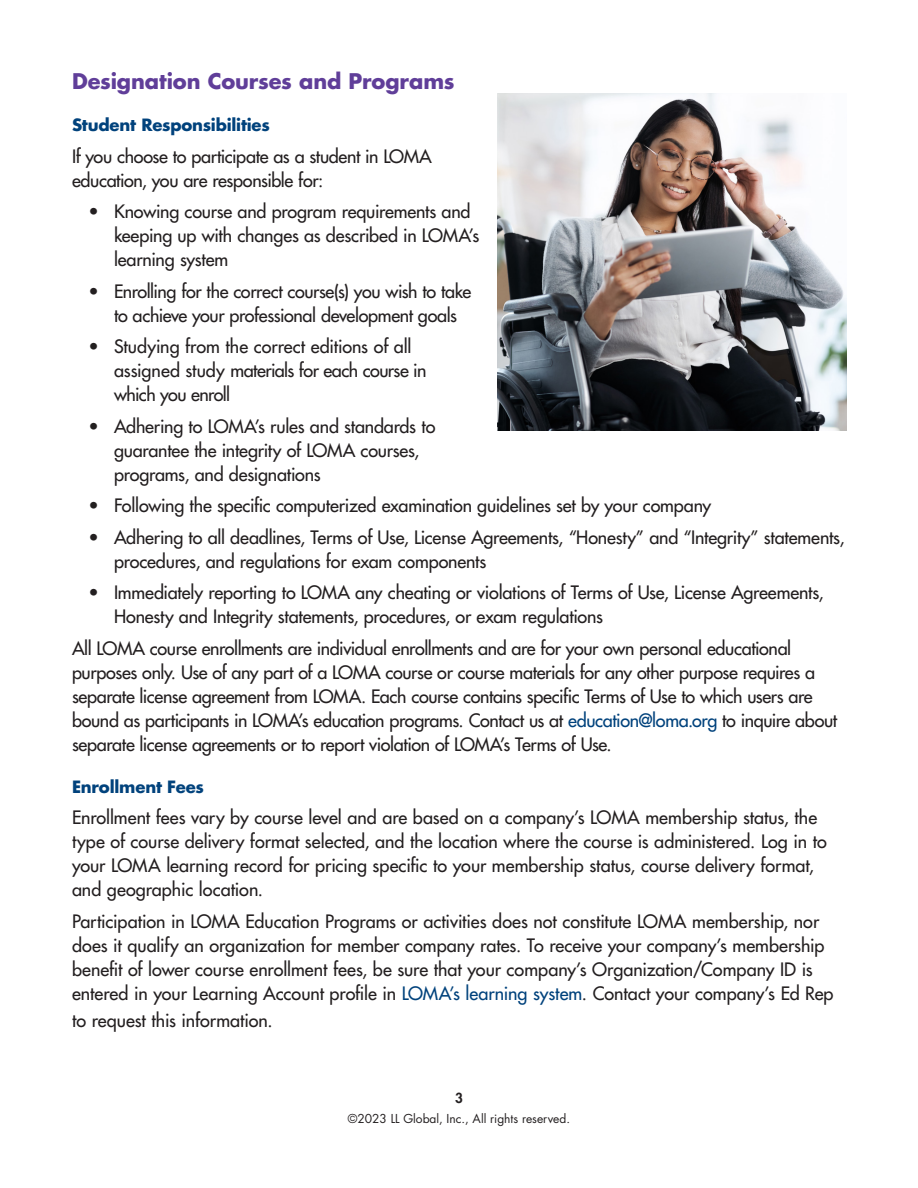
<style>
.page{position:relative;width:918px;height:1188px;background:#fff}
.page>*{position:absolute;margin:0;border:0;box-sizing:border-box;transform-origin:0 0}
.H3_body{font:700 21px "Futura Std";letter-spacing:-.005em;color:#603e99}
.Body{font:500 18px/24px "Futura Std";letter-spacing:-.01em;color:#231f20}
.t1{font:700 16.5px "Futura Std";letter-spacing:-.01em;color:#01427c}
.t2{font:800 13.5px "Futura Std";color:#231f20}
.t3{font:12px "Futura Std";color:#231f20}
.s1{color:#01427c}
</style>
<div class="page">
<img style="left:497px;top:93px;width:349px;height:337px">
<p class="H3_body" style="left:72px;top:67px;width:384px">Designation Courses and Programs</p>
<h5 class="t1" style="left:72px;top:114px;width:199px">Student Responsibilities</h5>
<p class="Body" style="left:72px;top:144px;width:361px">If you choose to participate as a student in LOMA education, you are responsible for:</p>
<p class="Body" style="left:114px;top:200px;width:367px;text-indent:-26px">• Knowing course and program requirements and keeping up with changes as described in LOMA’s learning system</p>
<p class="Body" style="left:114px;top:279px;width:359px;text-indent:-26px">• Enrolling for the correct course(s) you wish to take to achieve your professional development goals</p>
<p class="Body" style="left:114px;top:335px;width:314px;text-indent:-26px">• Studying from the correct editions of all assigned study materials for each course in which you enroll</p>
<p class="Body" style="left:114px;top:414px;width:323px;text-indent:-26px">• Adhering to LOMA’s rules and standards to guarantee the integrity of LOMA courses, programs, and designations</p>
<p class="Body" style="left:88px;top:494px;width:624px">• Following the specific computerized examination guidelines set by your company</p>
<p class="Body" style="left:114px;top:525px;width:732px;text-indent:-26px">• Adhering to all deadlines, Terms of Use, License Agreements, “Honesty” and “Integrity” statements, procedures, and regulations for exam components</p>
<p class="Body" style="left:114px;top:581px;width:711px;text-indent:-26px">• Immediately reporting to LOMA any cheating or violations of Terms of Use, License Agreements,<br>Honesty and Integrity statements, procedures, or exam regulations</p>
<p class="Body" style="left:72px;top:636px;width:767px">All LOMA course enrollments are individual enrollments and are for your own personal educational purposes only. Use of any part of a LOMA course or course materials for any other purpose requires a separate license agreement from LOMA. Each course contains specific Terms of Use to which users are bound as participants in LOMA’s education programs. Contact us at <span class="s1">education@loma.org</span> to inquire about separate license agreements or to report violation of LOMA’s Terms of Use.</p>
<h5 class="t1" style="left:72px;top:776px;width:134px">Enrollment Fees</h5>
<p class="Body" style="left:72px;top:806px;width:756px">Enrollment fees vary by course level and are based on a company’s LOMA membership status, the type of course delivery format selected, and the location where the course is administered. Log in to your LOMA learning record for pricing specific to your membership status, course delivery format, and geographic location.</p>
<p class="Body" style="left:72px;top:909px;width:763px">Participation in LOMA Education Programs or activities does not constitute LOMA membership, nor does it qualify an organization for member company rates. To receive your company’s membership benefit of lower course enrollment fees, be sure that your company’s Organization/Company ID is entered in your Learning Account profile in <span class="s1">LOMA’s learning system</span>. Contact your company’s Ed Rep</p>
<p class="Body" style="left:72px;top:1008px;width:202px">to request this information.</p>
<p class="t2" style="left:455px;top:1090px;width:9px">3</p>
<p class="t3" style="left:348px;top:1111px;width:224px">©2023 LL Global, Inc., All rights reserved.</p>
</div>
